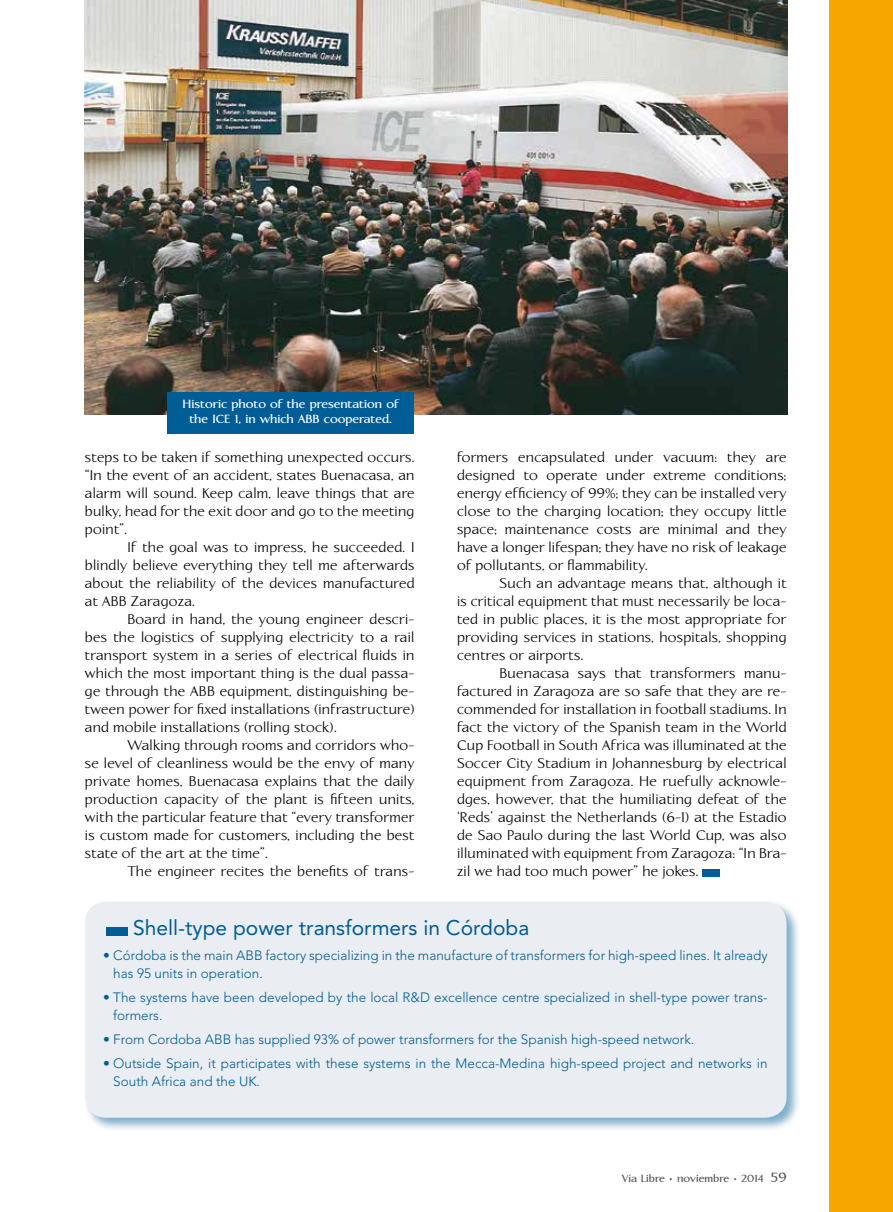
<style>
.page{position:relative;width:893px;height:1212px;background:#fff}
.page>*{position:absolute;margin:0;border:0;box-sizing:border-box;transform-origin:0 0}
.t1{font:21px "Avenir LT";color:#005d95}
.t2{font:14.25px/18px "Linotype Aperto";letter-spacing:.02em;color:#000;text-align:justify}
.t3{font:300 13.5px/18px "Avenir LT";color:#005d95}
.t4{font:700 12px/15px "Linotype Aperto";color:#fff;text-align:center}
.t5{font:700 10.5px "Linotype Aperto";color:#575756}
.s1{font-size:13.5px}
</style>
<div class="page">
<div style="left:703px;top:869px;width:17px;height:7px;background:#005d95"></div>
<div style="left:829px;top:0;width:64px;height:1212px;background:#f7a600"></div>
<div style="left:83px;top:900px;width:718px;height:232px;background:#005d95;opacity:.5"></div>
<div style="left:85px;top:902px;width:702px;height:216px;background:#eaedf1;border-radius:21px"></div>
<div style="left:106px;top:927px;width:21px;height:8px;background:#005d95"></div>
<img style="left:85px;top:0;width:702px;height:415px">
<div style="left:167px;top:392px;width:247px;height:42px;background:#005d95"></div>
<p class="t4" style="left:183px;top:397px;width:217px">Historic photo of the presentation of the ICE 1, in which ABB cooperated.</p>
<p class="t2" style="left:457px;top:449px;width:331px">formers encapsulated under vacuum: they are designed to operate under extreme conditions; energy efficiency of 99%; they can be installed very close to the charging location; they occupy little space; maintenance costs are minimal and they have a longer lifespan; they have no risk of leakage of pollutants, or flammability.</p>
<p class="t2" style="left:457px;top:574px;width:331px;text-indent:43px">Such an advantage means that, although it is critical equipment that must necessarily be loca&shy;ted in public places, it is the most appropriate for providing services in stations, hospitals, shopping centres or airports.</p>
<p class="t2" style="left:457px;top:664px;width:331px;text-indent:43px">Buenacasa says that transformers manu&shy;factured in Zaragoza are so safe that they are re&shy;commended for installation in football stadiums. In fact the victory of the Spanish team in the World Cup Football in South Africa was illuminated at the Soccer City Stadium in Johannesburg by electrical equipment from Zaragoza. He ruefully acknowle&shy;dges, however, that the humiliating defeat of the ‘Reds’ against the Netherlands (6-1) at the Estadio de Sao Paulo during the last World Cup, was also illuminated with equipment from Zaragoza: “In Bra&shy;zil we had too much power” he jokes.</p>
<h1 class="t1" style="left:133px;top:916px;width:398px">Shell-type power transformers in Córdoba</h1>
<p class="t3" style="left:113px;top:946px;width:656px;text-indent:-10px">• Córdoba is the main ABB factory specializing in the manufacture of transformers for high-speed lines. It already has 95 units in operation.</p>
<p class="t3" style="left:113px;top:988px;width:656px;text-indent:-10px">• The systems have been developed by the local R&amp;D excellence centre specialized in shell-type power trans&shy;formers.</p>
<p class="t3" style="left:103px;top:1030px;width:593px">• From Cordoba ABB has supplied 93% of power transformers for the Spanish high-speed network.</p>
<p class="t3" style="left:113px;top:1054px;width:656px;text-indent:-10px">• Outside Spain, it participates with these systems in the Mecca-Medina high-speed project and networks in<br>South Africa and the UK.</p>
<p class="t2" style="left:85px;top:449px;width:331px">steps to be taken if something unexpected occurs. “In the event of an accident, states Buenacasa, an alarm will sound. Keep calm, leave things that are bulky, head for the exit door and go to the meeting point”.</p>
<p class="t2" style="left:85px;top:539px;width:331px;text-indent:43px">If the goal was to impress, he succeeded. I blindly believe everything they tell me afterwards about the reliability of the devices manufactured at ABB Zaragoza.</p>
<p class="t2" style="left:85px;top:611px;width:331px;text-indent:43px">Board in hand, the young engineer descri&shy;bes the logistics of supplying electricity to a rail transport system in a series of electrical fluids in which the most important thing is the dual passa&shy;ge through the ABB equipment, distinguishing be&shy;tween power for fixed installations (infrastructure) and mobile installations (rolling stock).</p>
<p class="t2" style="left:85px;top:737px;width:331px;text-indent:43px">Walking through rooms and corridors who&shy;se level of cleanliness would be the envy of many private homes, Buenacasa explains that the daily production capacity of the plant is fifteen units, with the particular feature that “every transformer is custom made for customers, including the best state of the art at the time”.</p>
<p class="t2" style="left:127px;top:863px;width:289px">The engineer recites the benefits of trans-</p>
<p class="t5" style="left:622px;top:1172px;width:166px">Vía Libre • noviembre • 2014 <span class="s1">59</span></p>
</div>
